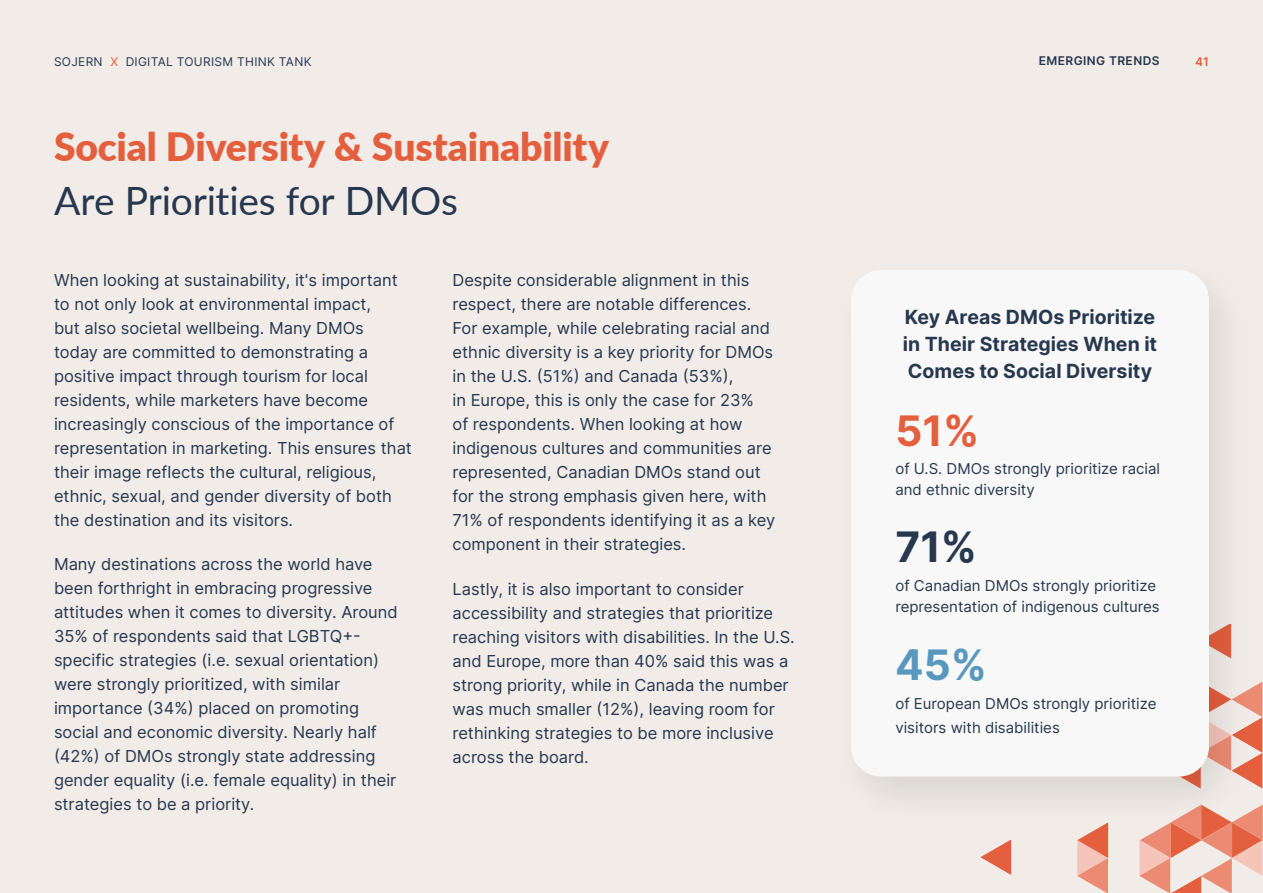
<style>
.page{position:relative;width:1263px;height:893px;background:#f1ece8}
.page>*{position:absolute;margin:0;border:0;box-sizing:border-box;transform-origin:0 0}
.t1{font:700 42px "Inter";color:#26374e}
.t2{font:700 42px "Inter";color:#5998bc}
.t3{font:700 42px "Inter";color:#e35f3e}
.t4{font:900 39px "Lato";letter-spacing:-.005em;color:#e35f3e}
.t5{font:39px "Lato";letter-spacing:-.005em;color:#26374e}
.t6{font:700 19.5px/27px "Inter";color:#26374e;text-align:justify}
.t7{font:16.5px/24px "Inter";color:#26374e}
.t8{font:15px/21px "Inter";color:#26374e}
.t9{font:12px "Inter";letter-spacing:.025em;color:#26374e}
.t10{font:600 12px "Inter";letter-spacing:.035em;color:#26374e}
.t11{font:600 12px "Inter";color:#e35f3e}
.s1{color:#e35f3e}
</style>
<div class="page">
<svg style="left:1254px;top:682px;width:8px;height:107px"></svg>
<svg style="left:1077px;top:804px;width:186px;height:89px"></svg>
<svg style="left:980px;top:839px;width:31px;height:36px"></svg>
<div style="left:829px;top:254px;width:425px;height:574px;background:#000;opacity:.1"></div>
<div style="left:851px;top:270px;width:358px;height:506px;background:#f8f8f8;border-radius:30px"></div>
<p class="t9" style="left:54px;top:53px;width:259px">SOJERN <span class="s1">X</span> DIGITAL TOURISM THINK TANK</p>
<p class="t10" style="left:1039px;top:52px;width:122px">EMERGING TRENDS</p>
<p class="t11" style="left:1195px;top:53px;width:15px">41</p>
<h2 class="t4" style="left:54px;top:117px;width:556px">Social Diversity &amp; Sustainability</h2>
<h2 class="t5" style="left:54px;top:172px;width:405px">Are Priorities for DMOs</h2>
<p class="t7" style="left:54px;top:268px;width:359px">When looking at sustainability, it's important to not only look at environmental impact,<br>but also societal wellbeing. Many DMOs today are committed to demonstrating a positive impact through tourism for local residents, while marketers have become increasingly conscious of the importance of representation in marketing. This ensures that their image reflects the cultural, religious, ethnic, sexual, and gender diversity of both the destination and its visitors.</p>
<p class="t7" style="left:54px;top:552px;width:345px">Many destinations across the world have been forthright in embracing progressive attitudes when it comes to diversity. Around 35% of respondents said that LGBTQ+- specific strategies (i.e. sexual orientation) were strongly prioritized, with similar importance (34%) placed on promoting social and economic diversity. Nearly half (42%) of DMOs strongly state addressing gender equality (i.e. female equality) in their strategies to be a priority.</p>
<p class="t7" style="left:452px;top:268px;width:324px">Despite considerable alignment in this respect, there are notable differences.<br>For example, while celebrating racial and ethnic diversity is a key priority for DMOs in the U.S. (51%) and Canada (53%),<br>in Europe, this is only the case for 23%<br>of respondents. When looking at how indigenous cultures and communities are represented, Canadian DMOs stand out for the strong emphasis given here, with 71% of respondents identifying it as a key component in their strategies.</p>
<p class="t7" style="left:452px;top:576px;width:344px">Lastly, it is also important to consider accessibility and strategies that prioritize reaching visitors with disabilities. In the U.S. and Europe, more than 40% said this was a strong priority, while in Canada the number was much smaller (12%), leaving room for rethinking strategies to be more inclusive across the board.</p>
<p class="t6" style="left:903px;top:303px;width:256px">Key Areas DMOs Prioritize in Their Strategies When it Comes to Social Diversity</p>
<h1 class="t3" style="left:895px;top:400px;width:85px">51%</h1>
<p class="t8" style="left:895px;top:457px;width:266px">of U.S. DMOs strongly prioritize racial and ethnic diversity</p>
<h1 class="t1" style="left:895px;top:517px;width:83px">71%</h1>
<p class="t8" style="left:895px;top:575px;width:266px">of Canadian DMOs strongly prioritize representation of indigenous cultures</p>
<h1 class="t2" style="left:895px;top:634px;width:93px">45%</h1>
<p class="t8" style="left:895px;top:691px;width:263px;line-height:24px">of European DMOs strongly prioritize visitors with disabilities</p>
</div>
